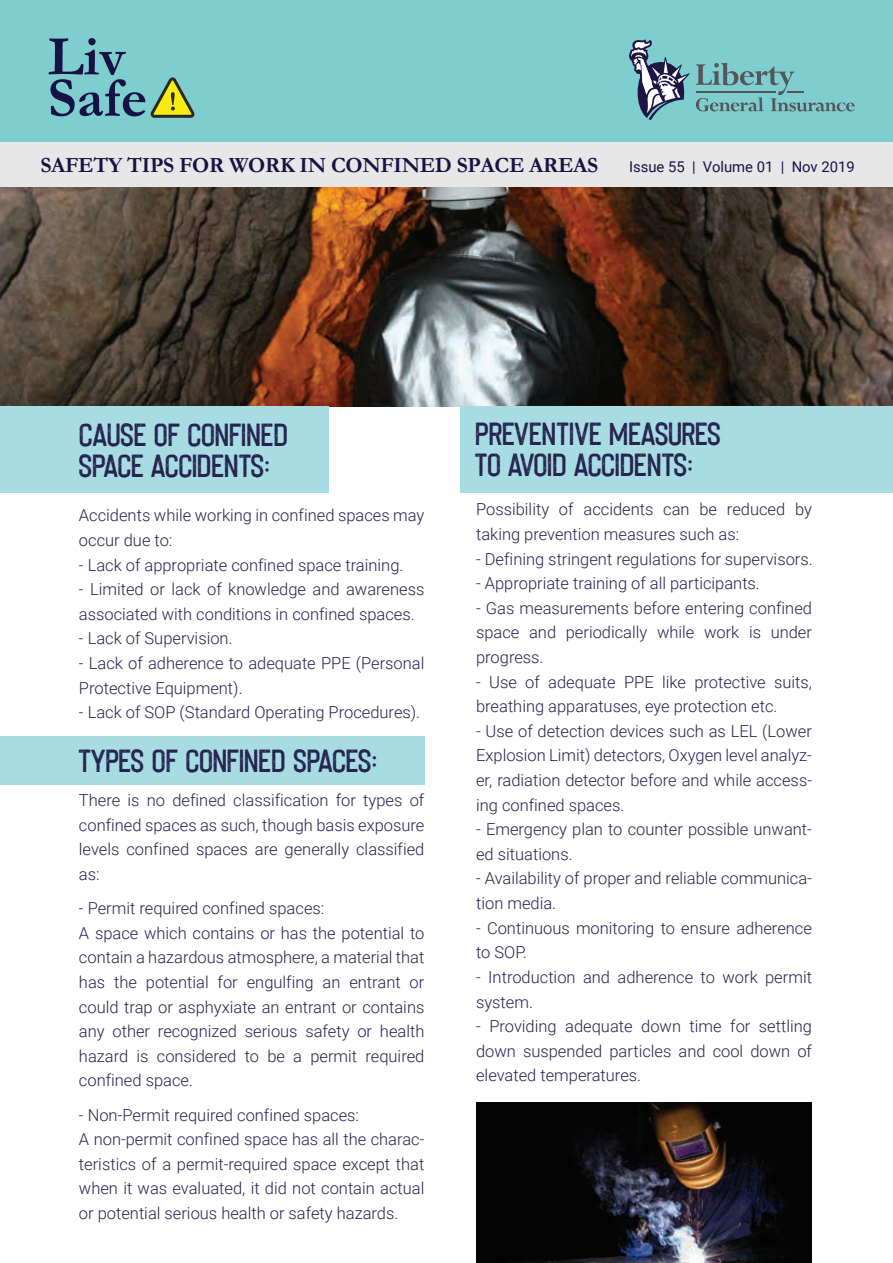
<style>
.page{position:relative;width:893px;height:1263px;background:#fff}
.page>*{position:absolute;margin:0;border:0;box-sizing:border-box;transform-origin:0 0}
.t1{font:32.55px/31.2px "Imperfecta Rough";letter-spacing:-.015em;color:#26234e}
.t2{font:700 21.75px "Garamond";letter-spacing:-.015em;color:#171244}
.t3{font:300 16.5px/24.6px "Roboto";color:#26234e}
.t4{font:14.85px "Roboto";color:#171244}
</style>
<div class="page">
<img style="left:0;top:187px;width:893px;height:220px">
<div style="left:0;top:0;width:893px;height:143px;background:#7eced0"></div>
<div style="left:0;top:143px;width:893px;height:44px;background:#e6e7e6"></div>
<svg style="left:629px;top:39px;width:61px;height:81px"></svg>
<svg style="left:696px;top:63px;width:159px;height:48px"></svg>
<svg style="left:49px;top:38px;width:96px;height:78px"></svg>
<svg style="left:151px;top:77px;width:43px;height:41px"></svg>
<div style="left:460px;top:407px;width:433px;height:86px;background:#a7dce2"></div>
<div style="left:0;top:407px;width:328px;height:86px;background:#a7dce2"></div>
<div style="left:0;top:736px;width:424px;height:48px;background:#a7dce2"></div>
<img style="left:477px;top:1102px;width:334px;height:161px">
<h2 class="t2" style="left:40px;top:150px;width:559px">SAFETY TIPS FOR WORK IN CONFINED SPACE AREAS</h2>
<p class="t4" style="left:629px;top:156px;width:227px">Issue 55 | Volume 01 | Nov 2019</p>
<h1 class="t1" style="left:80px;top:420px;width:211px">CAUSE OF CONFINED<br>SPACE ACCIDENTS:</h1>
<h1 class="t1" style="left:476px;top:418px;width:247px">PREVENTIVE MEASURES<br>TO AVOID ACCIDENTS:</h1>
<p class="t3" style="left:79px;top:503px;width:347px">Accidents while working in confined spaces may occur due to:</p>
<p class="t3" style="left:79px;top:552px;width:326px">- Lack of appropriate confined space training.</p>
<p class="t3" style="left:79px;top:576px;width:347px">- Limited or lack of knowledge and awareness associated with conditions in confined spaces.</p>
<p class="t3" style="left:79px;top:626px;width:155px">- Lack of Supervision.</p>
<p class="t3" style="left:79px;top:650px;width:347px">- Lack of adherence to adequate PPE (Personal<br>Protective Equipment).</p>
<p class="t3" style="left:79px;top:699px;width:343px">- Lack of SOP (Standard Operating Procedures).</p>
<h1 class="t1" style="left:80px;top:745px;width:300px">TYPES OF CONFINED SPACES:</h1>
<p class="t3" style="left:79px;top:787px;width:347px;text-align:justify">There is no defined classification for types of confined spaces as such, though basis exposure levels confined spaces are generally classified as:</p>
<p class="t3" style="left:79px;top:895px;width:347px">- Permit required confined spaces:<br>A space which contains or has the potential to contain a hazardous atmosphere, a material that has the potential for engulfing an entrant or could trap or asphyxiate an entrant or contains any other recognized serious safety or health hazard is considered to be a permit required confined space.</p>
<p class="t3" style="left:79px;top:1102px;width:347px">- Non-Permit required confined spaces:<br>A non-permit confined space has all the charac&shy;teristics of a permit-required space except that when it was evaluated, it did not contain actual or potential serious health or safety hazards.</p>
<p class="t3" style="left:476px;top:497px;width:337px">Possibility of accidents can be reduced by taking prevention measures such as:</p>
<p class="t3" style="left:476px;top:546px;width:338px">- Defining stringent regulations for supervisors.</p>
<p class="t3" style="left:476px;top:570px;width:285px">- Appropriate training of all participants.</p>
<p class="t3" style="left:476px;top:595px;width:337px;text-align:justify">- Gas measurements before entering confined space and periodically while work is under progress.</p>
<p class="t3" style="left:476px;top:669px;width:337px">- Use of adequate PPE like protective suits, breathing apparatuses, eye protection etc.</p>
<p class="t3" style="left:476px;top:718px;width:337px;text-align:justify">- Use of detection devices such as LEL (Lower Explosion Limit) detectors, Oxygen level analyz&shy;er, radiation detector before and while access&shy;ing confined spaces.</p>
<p class="t3" style="left:476px;top:816px;width:337px">- Emergency plan to counter possible unwant&shy;ed situations.</p>
<p class="t3" style="left:476px;top:866px;width:337px">- Availability of proper and reliable communica&shy;tion media.</p>
<p class="t3" style="left:476px;top:915px;width:337px">- Continuous monitoring to ensure adherence to SOP.</p>
<p class="t3" style="left:476px;top:964px;width:337px">- Introduction and adherence to work permit system.</p>
<p class="t3" style="left:476px;top:1013px;width:337px;text-align:justify">- Providing adequate down time for settling down suspended particles and cool down of elevated temperatures.</p>
</div>
